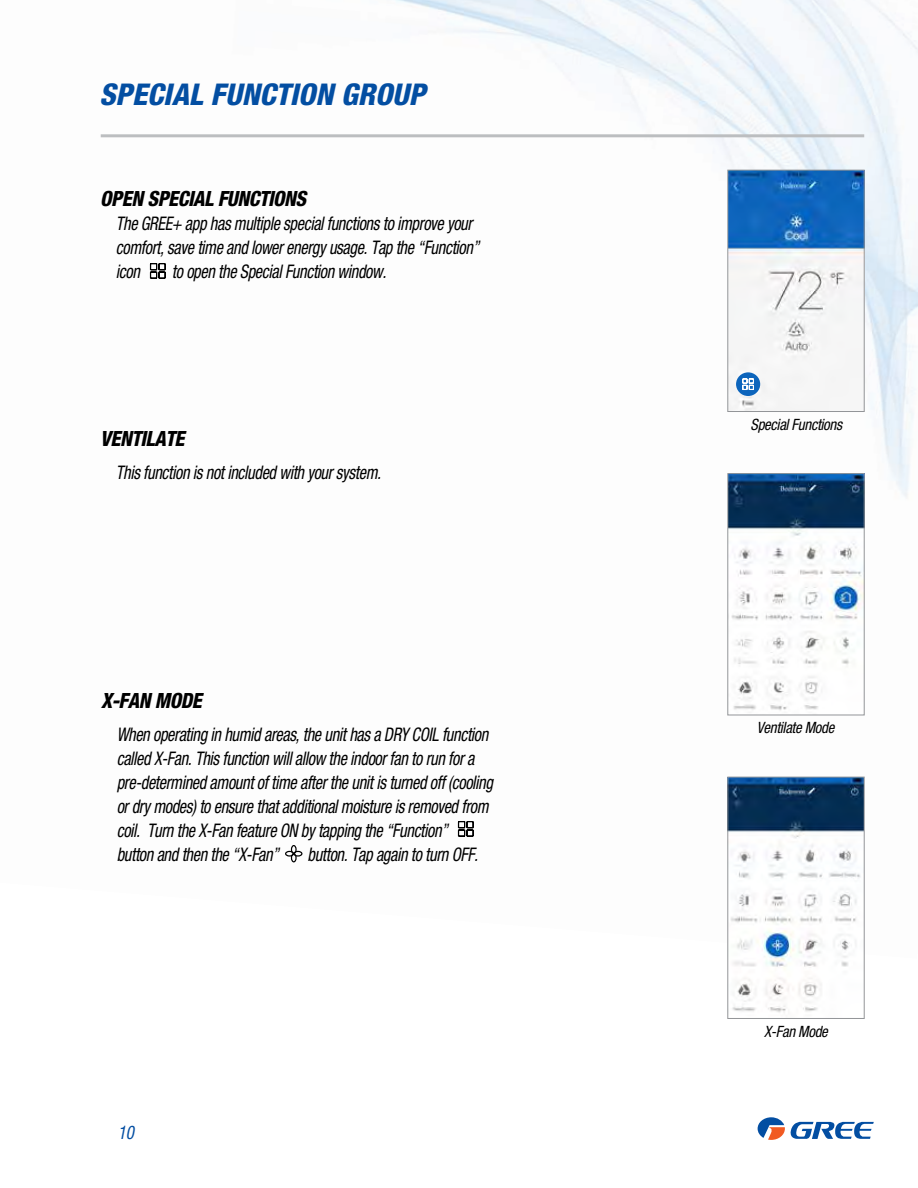
<style>
.page{position:relative;width:918px;height:1188px;background:#fff}
.page>*{position:absolute;margin:0;border:0;box-sizing:border-box;transform-origin:0 0}
.t1{font:italic 800 condensed 30px "Helvetica Neue";color:#034ea2}
.t2{font:italic 800 condensed 21px "Helvetica Neue";letter-spacing:-.02em;color:#000;scale:.94 1}
.t3{font:italic condensed 18.75px/24px "Helvetica Neue";letter-spacing:-.02em;color:#000;scale:.87 1}
.t4{font:italic condensed 18.75px "Helvetica Neue";color:#034ea2;scale:.9 1}
.t5{font:italic condensed 15.6px "Helvetica Neue";letter-spacing:-.02em;color:#000;scale:.95 1}
</style>
<div class="page">
<img style="left:729px;top:475px;width:134px;height:236px">
<div style="left:727px;top:473px;width:138px;height:242px;border:1px solid #939598"></div>
<img style="left:729px;top:779px;width:134px;height:234px">
<div style="left:727px;top:777px;width:138px;height:242px;border:1px solid #939598"></div>
<svg style="left:758px;top:1117px;width:116px;height:23px"></svg>
<hr style="left:101px;top:134px;width:763px;height:3px;background:#bcbec0">
<svg style="left:150px;top:263px;width:16px;height:16px"></svg>
<svg style="left:458px;top:821px;width:16px;height:16px"></svg>
<img style="left:729px;top:172px;width:134px;height:238px">
<div style="left:727px;top:170px;width:138px;height:242px;border:1px solid #939598"></div>
<div style="left:736px;top:372px;width:24px;height:24px;background:#0d65bc;border-radius:50%"></div>
<svg style="left:742px;top:378px;width:12px;height:12px"></svg>
<div style="left:291px;top:845px;width:6px;height:9px;border:1px solid #000;border-radius:50%"></div>
<div style="left:291px;top:853px;width:6px;height:9px;border:1px solid #000;border-radius:50%"></div>
<div style="left:293px;top:851px;width:9px;height:6px;border:1px solid #000;border-radius:50%"></div>
<div style="left:285px;top:851px;width:9px;height:6px;border:1px solid #000;border-radius:50%"></div>
<h1 class="t1" style="left:99px;top:76px;width:32px">SPECIAL</h1>
<h1 class="t1" style="left:211px;top:76px;width:17px">FUNCTION</h1>
<h1 class="t1" style="left:341px;top:76px;width:19px">GROUP</h1>
<p class="t2" style="left:100px;top:186px;width:221px">OPEN SPECIAL FUNCTIONS</p>
<p class="t3" style="left:116px;top:211px;width:419px">The GREE+ app has multiple special functions to improve your comfort, save time and lower energy usage. Tap the “Function” icon</p>
<p class="t3" style="left:172px;top:259px;width:246px">to open the Special Function window.</p>
<p class="t2" style="left:100px;top:426px;width:22px">VENTILATE</p>
<p class="t3" style="left:116px;top:460px;width:304px">This function is not included with your system.</p>
<p class="t2" style="left:101px;top:688px;width:109px">X-FAN MODE</p>
<p class="t3" style="left:117px;top:722px;width:434px">When operating in humid areas, the unit has a DRY COIL function called X-Fan. This function will allow the indoor fan to run for a pre-determined amount of time after the unit is turned off (cooling or dry modes) to ensure that additional moisture is removed from coil. Turn the X-Fan feature on by tapping the “Function”<br>button and then the “X-Fan”</p>
<p class="t3" style="left:307px;top:842px;width:195px">button. Tap again to turn off.</p>
<p class="t4" style="left:118px;top:1121px;width:20px">10</p>
<p class="t5" style="left:751px;top:415px;width:98px">Special Functions</p>
<p class="t5" style="left:757px;top:719px;width:83px">Ventilate Mode</p>
<p class="t5" style="left:764px;top:1022px;width:69px">X-Fan Mode</p>
</div>
